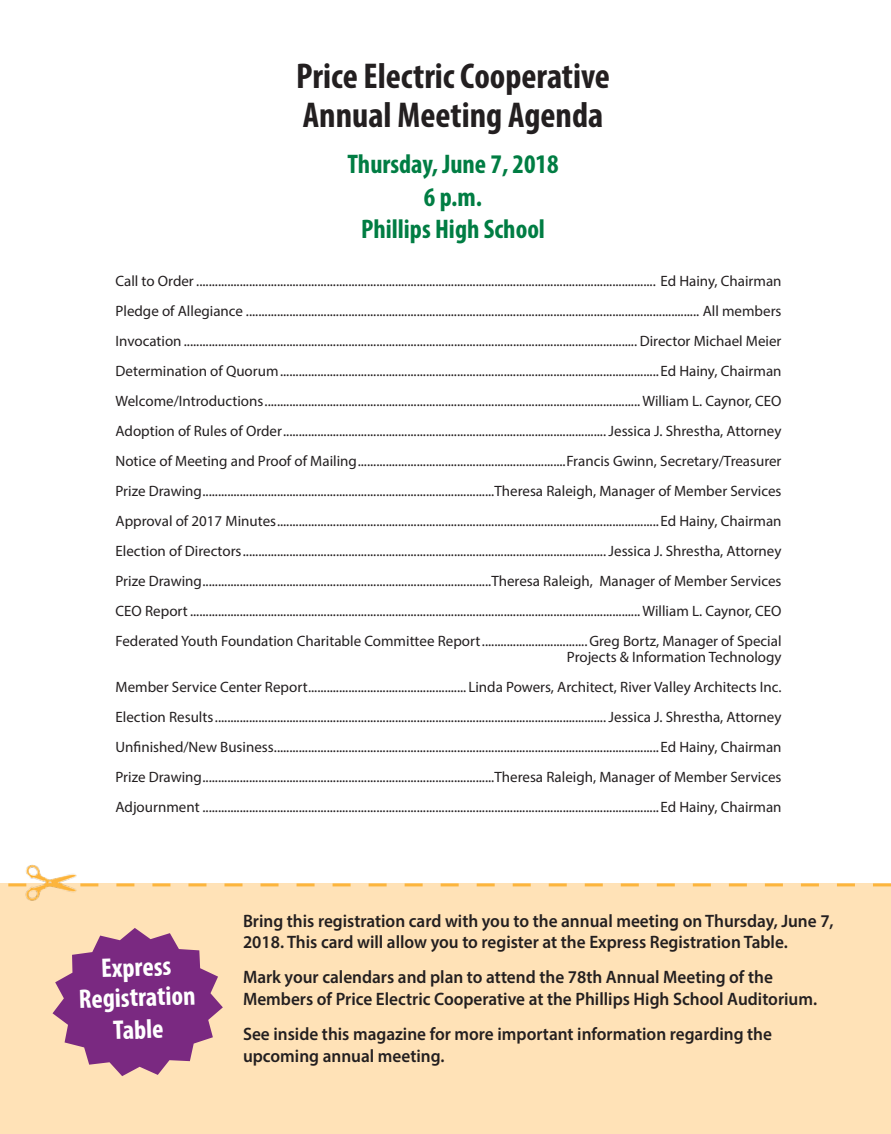
<style>
.page{position:relative;width:891px;height:1134px;background:#fff}
.page>*{position:absolute;margin:0;border:0;box-sizing:border-box;transform-origin:0 0}
.t1{font:700 condensed 36px/39px "Myriad Pro";color:#231f20}
.t2{font:700 condensed 27px/32.4px "Myriad Pro";color:#007d43;text-align:center}
.t3{font:700 condensed 27px/30px "Myriad Pro";color:#fff;text-align:center}
.t4{font:600 18px/21.6px "Myriad Pro";color:#231f20;scale:.96 1}
.t5{font:15px/30px "Myriad Pro";color:#231f20;text-align:justify}
</style>
<div class="page">
<div style="left:0;top:883px;width:891px;height:251px;background:#ffe2b7"></div>
<img style="left:18px;top:864px;width:63px;height:37px">
<svg style="left:53px;top:928px;width:170px;height:148px"></svg>
<svg style="left:8px;top:883px;width:883px;height:3px"></svg>
<h1 class="t1" style="left:296px;top:56px;width:315px">Price Electric Cooperative<br>Annual Meeting Agenda</h1>
<h2 class="t2" style="left:347px;top:147px;width:213px">Thursday, June 7, 2018<br>6 p.m.<br>Phillips High School</h2>
<p class="t5" style="left:116px;top:266px;width:668px">Call to Order .................................................................................................................................................... Ed Hainy, Chairman Pledge of Allegiance .................................................................................................................................................. All members Invocation .................................................................................................................................................. Director Michael Meier Determination of Quorum..........................................................................................................................Ed Hainy, Chairman Welcome/Introductions......................................................................................................................... William L. Caynor, CEO Adoption of Rules of Order........................................................................................................ Jessica J. Shrestha, Attorney Notice of Meeting and Proof of Mailing...................................................................Francis Gwinn, Secretary/Treasurer Prize Drawing..............................................................................................Theresa Raleigh, Manager of Member Services Approval of 2017 Minutes...........................................................................................................................Ed Hainy, Chairman Election of Directors..................................................................................................................... Jessica J. Shrestha, Attorney Prize Drawing.............................................................................................Theresa Raleigh, Manager of Member Services CEO Report................................................................................................................................................. William L. Caynor, CEO Federated Youth Foundation Charitable Committee Report..................................Greg Bortz, Manager of Special</p>
<p class="t5" style="left:116px;top:642px;width:667px;text-indent:451px">Projects &amp; Information Technology Member Service Center Report................................................... Linda Powers, Architect, River Valley Architects Inc.<br>Election Results.............................................................................................................................. Jessica J. Shrestha, Attorney Unfinished/New Business............................................................................................................................Ed Hainy, Chairman Prize Drawing..............................................................................................Theresa Raleigh, Manager of Member Services Adjournment ...................................................................................................................................................Ed Hainy, Chairman</p>
<h2 class="t3" style="left:77px;top:954px;width:118px;rotate:-2deg">Express<br>Registration</h2>
<h2 class="t3" style="left:113px;top:1015px;width:52px;rotate:-2deg">Table</h2>
<p class="t4" style="left:243px;top:909px;width:617px">Bring this registration card with you to the annual meeting on Thursday, June 7,<br>2018. This card will allow you to register at the Express Registration Table.</p>
<p class="t4" style="left:243px;top:966px;width:600px">Mark your calendars and plan to attend the 78th Annual Meeting of the<br>Members of Price Electric Cooperative at the Phillips High School Auditorium.</p>
<p class="t4" style="left:243px;top:1023px;width:553px">See inside this magazine for more important information regarding the upcoming annual meeting.</p>
</div>
